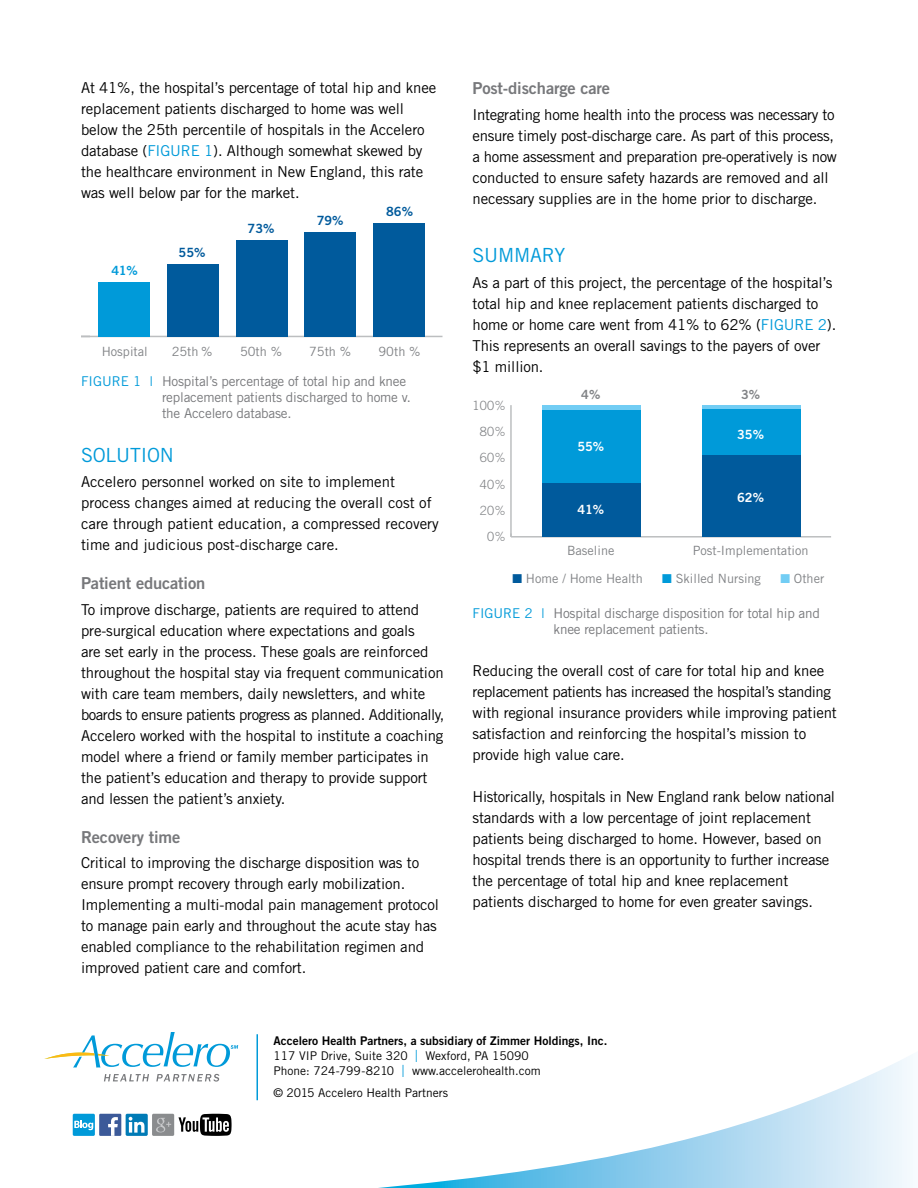
<style>
.page{position:relative;width:918px;height:1188px;background:#fff}
.page>*{position:absolute;margin:0;border:0;box-sizing:border-box;transform-origin:0 0}
.t1{font:19.5px "Trade Gothic";letter-spacing:-.01em;color:#009ad9}
.t2{font:16.5px "Trade Gothic Bold Two";letter-spacing:-.01em;color:#77787b}
.t3{font:15px/21px "Trade Gothic";letter-spacing:-.01em;color:#000}
.t4{font:13.5px/16.2px "Trade Gothic";letter-spacing:-.015em;color:#77787b}
.t5{font:12.75px "Trade Gothic";color:#808285}
.t6{font:300 12.75px "Trade Gothic";letter-spacing:.025em;color:#808285}
.t7{font:12.75px "Trade Gothic Bold Two";color:#005a9c}
.t8{font:12.75px "Trade Gothic Bold Two";color:#fff}
.t9{font:12.75px "Trade Gothic Bold Two";color:#808285}
.t10{font:12.75px "Trade Gothic Bold Two";color:#009ad9}
.t11{font:12px/15px "Trade Gothic";color:#000}
.t12{font:12px "Trade Gothic Bold Two";color:#000}
.s1{color:#009ad9}
.s2{font-weight:300;color:#009ad9}
.s3{color:#005a9c}
.s4{color:#72cdf4}
.s5{font-weight:300;font-size:16.8px;color:#009ad9}
</style>
<div class="page">
<hr style="left:81px;top:336px;width:361px;height:1px;background:#bcbec0">
<div style="left:373px;top:223px;width:52px;height:113px;background:#005a9c"></div>
<div style="left:305px;top:232px;width:51px;height:104px;background:#005a9c"></div>
<div style="left:236px;top:240px;width:52px;height:96px;background:#005a9c"></div>
<div style="left:167px;top:264px;width:52px;height:72px;background:#005a9c"></div>
<div style="left:99px;top:282px;width:51px;height:54px;background:#009ad9"></div>
<hr style="left:511px;top:536px;width:320px;height:2px;background:#bcbec0">
<hr style="left:510px;top:405px;width:2px;height:132px;background:#bcbec0">
<div style="left:542px;top:405px;width:98px;height:5px;background:#72cdf4"></div>
<hr style="left:702px;top:405px;width:99px;height:4px;background:#72cdf4">
<div style="left:542px;top:410px;width:98px;height:73px;background:#009ad9"></div>
<div style="left:702px;top:409px;width:99px;height:46px;background:#009ad9"></div>
<div style="left:542px;top:483px;width:98px;height:54px;background:#005a9c"></div>
<div style="left:702px;top:455px;width:99px;height:82px;background:#005a9c"></div>
<svg style="left:238px;top:1045px;width:675px;height:143px"></svg>
<hr style="left:256px;top:1034px;width:2px;height:66px;background:#009ad9">
<svg style="left:104px;top:1074px;width:45px;height:7px"></svg>
<svg style="left:156px;top:1074px;width:63px;height:8px"></svg>
<svg style="left:44px;top:1033px;width:194px;height:35px"></svg>
<div style="left:99px;top:1114px;width:22px;height:22px;background:#3c5a99"></div>
<svg style="left:108px;top:1117px;width:10px;height:19px"></svg>
<svg style="left:126px;top:1114px;width:22px;height:22px"></svg>
<svg style="left:129px;top:1117px;width:15px;height:16px"></svg>
<div style="left:73px;top:1114px;width:22px;height:22px;background:#009ad9;border-radius:2px"></div>
<svg style="left:74px;top:1120px;width:19px;height:10px"></svg>
<svg style="left:178px;top:1114px;width:54px;height:22px"></svg>
<div style="left:152px;top:1114px;width:22px;height:22px;background:#8a8c8e;border-radius:2px"></div>
<svg style="left:156px;top:1118px;width:15px;height:14px"></svg>
<p class="t3" style="left:81px;top:77px;width:357px">At 41%, the hospital’s percentage of total hip and knee replacement patients discharged to home was well below the 25th percentile of hospitals in the Accelero database (<span class="s1">FIGURE 1</span>). Although somewhat skewed by the healthcare environment in New England, this rate was well below par for the market.</p>
<p class="t10" style="left:112px;top:263px;width:28px">41%</p>
<p class="t7" style="left:179px;top:244px;width:28px">55%</p>
<p class="t7" style="left:248px;top:221px;width:28px">73%</p>
<p class="t7" style="left:317px;top:212px;width:28px">79%</p>
<p class="t7" style="left:386px;top:204px;width:28px">86%</p>
<p class="t5" style="left:102px;top:343px;width:48px">Hospital</p>
<p class="t5" style="left:172px;top:343px;width:42px">25th %</p>
<p class="t5" style="left:240px;top:343px;width:44px">50th %</p>
<p class="t5" style="left:309px;top:343px;width:44px">75th %</p>
<p class="t5" style="left:379px;top:343px;width:44px">90th %</p>
<p class="t4" style="left:162px;top:373px;width:250px;text-indent:-81px"><span class="s1">FIGURE 1</span> <span class="s2">I</span> Hospital’s percentage of total hip and knee replacement patients discharged to home v. the Accelero database.</p>
<h1 class="t1" style="left:81px;top:443px;width:94px">SOLUTION</h1>
<p class="t3" style="left:81px;top:471px;width:359px">Accelero personnel worked on site to implement process changes aimed at reducing the overall cost of care through patient education, a compressed recovery time and judicious post-discharge care.</p>
<p class="t2" style="left:81px;top:573px;width:126px">Patient education</p>
<p class="t3" style="left:81px;top:599px;width:365px">To improve discharge, patients are required to attend pre-surgical education where expectations and goals<br>are set early in the process. These goals are reinforced throughout the hospital stay via frequent communication with care team members, daily newsletters, and white boards to ensure patients progress as planned. Additionally, Accelero worked with the hospital to institute a coaching model where a friend or family member participates in the patient’s education and therapy to provide support and lessen the patient’s anxiety.</p>
<p class="t2" style="left:81px;top:827px;width:101px">Recovery time</p>
<p class="t3" style="left:81px;top:852px;width:359px">Critical to improving the discharge disposition was to ensure prompt recovery through early mobilization.<br>Implementing a multi-modal pain management protocol to manage pain early and throughout the acute stay has enabled compliance to the rehabilitation regimen and improved patient care and comfort.</p>
<p class="t2" style="left:472px;top:78px;width:139px">Post-discharge care</p>
<p class="t3" style="left:472px;top:104px;width:366px">Integrating home health into the process was necessary to ensure timely post-discharge care. As part of this process, a home assessment and preparation pre-operatively is now conducted to ensure safety hazards are removed and all necessary supplies are in the home prior to discharge.</p>
<h1 class="t1" style="left:472px;top:244px;width:94px">SUMMARY</h1>
<p class="t3" style="left:472px;top:272px;width:365px">As a part of this project, the percentage of the hospital’s total hip and knee replacement patients discharged to home or home care went from 41% to 62% (<span class="s1">FIGURE 2</span>).<br>This represents an overall savings to the payers of over $1 million.</p>
<p class="t6" style="left:472px;top:398px;width:35px">100%</p>
<p class="t6" style="left:480px;top:424px;width:28px">80%</p>
<p class="t6" style="left:480px;top:450px;width:28px">60%</p>
<p class="t6" style="left:480px;top:477px;width:28px">40%</p>
<p class="t6" style="left:480px;top:503px;width:28px">20%</p>
<p class="t6" style="left:487px;top:529px;width:20px">0%</p>
<p class="t9" style="left:581px;top:387px;width:21px">4%</p>
<p class="t8" style="left:577px;top:438px;width:28px">55%</p>
<p class="t8" style="left:577px;top:502px;width:28px">41%</p>
<p class="t9" style="left:741px;top:387px;width:21px">3%</p>
<p class="t8" style="left:737px;top:426px;width:28px">35%</p>
<p class="t8" style="left:737px;top:489px;width:28px">62%</p>
<p class="t5" style="left:567px;top:542px;width:49px">Baseline</p>
<p class="t5" style="left:693px;top:542px;width:117px">Post-Implementation</p>
<p class="t5" style="left:512px;top:571px;width:132px"><span class="s3">■</span> Home / Home Health</p>
<p class="t5" style="left:662px;top:571px;width:100px"><span class="s1">■</span> Skilled Nursing</p>
<p class="t5" style="left:780px;top:571px;width:45px"><span class="s4">■</span> Other</p>
<p class="t4" style="left:554px;top:605px;width:268px;text-indent:-81px"><span class="s1">FIGURE 2</span> <span class="s2">I</span> Hospital discharge disposition for total hip and knee replacement patients.</p>
<p class="t3" style="left:472px;top:660px;width:366px">Reducing the overall cost of care for total hip and knee replacement patients has increased the hospital’s standing with regional insurance providers while improving patient satisfaction and reinforcing the hospital’s mission to provide high value care.</p>
<p class="t3" style="left:472px;top:786px;width:364px">Historically, hospitals in New England rank below national standards with a low percentage of joint replacement patients being discharged to home. However, based on hospital trends there is an opportunity to further increase the percentage of total hip and knee replacement patients discharged to home for even greater savings.</p>
<p class="t12" style="left:273px;top:1033px;width:336px">Accelero Health Partners, a subsidiary of Zimmer Holdings, Inc.</p>
<p class="t11" style="left:273px;top:1048px;width:269px">117 VIP Drive, Suite 320 <span class="s5">I</span> Wexford, PA 15090<br>Phone: 724-799-8210 <span class="s5">I</span> www.accelerohealth.com</p>
<p class="t11" style="left:273px;top:1086px;width:176px">© 2015 Accelero Health Partners</p>
</div>
